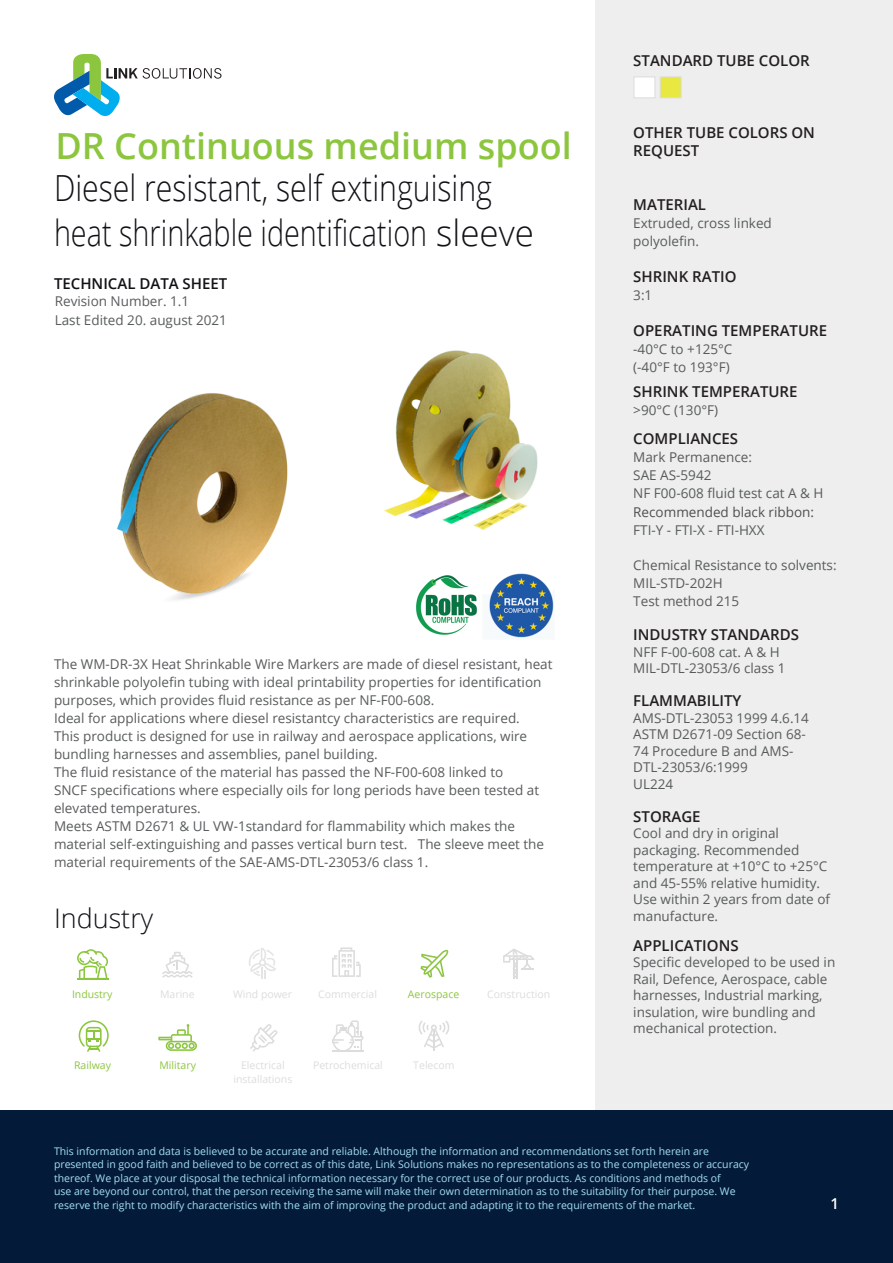
<style>
.page{position:relative;width:893px;height:1263px;background:#fff}
.page>*{position:absolute;margin:0;border:0;box-sizing:border-box;transform-origin:0 0}
.t1{font:300 36px/45px "Open Sans";color:#101216;scale:.84 1}
.t2{font:600 36px "Open Sans";color:#8cc63f}
.t3{font:300 27px "Open Sans";color:#101216}
.t4{font:600 15px/18px "Open Sans";color:#231f20}
.t5{font:600 15px "Open Sans";color:#101216}
.t6{font:600 15px "Open Sans";color:#fff}
.t7{font:13.5px/16.5px "Open Sans";color:#585b5c}
.t8{font:13.5px/18px "Open Sans";color:#4f4f4f}
.t9{font:10.5px/13.5px "Open Sans";color:#a5def6}
.t10{font:10.5px/13.5px "Open Sans";color:#dbdddb;text-align:center}
.t11{font:10.5px "Open Sans";color:#8cc63f}
.t12{font:10.5px "Open Sans";color:#8bc63e}
.s1{color:#585b5c}
</style>
<div class="page">
<div style="left:595px;top:0;width:298px;height:1110px;background:#edeeed"></div>
<div style="left:634px;top:77px;width:21px;height:21px;background:#fff;border:1px solid #dbdddb"></div>
<div style="left:660px;top:77px;width:21px;height:21px;background:#e9e741;border:1px solid #dbdddb"></div>
<svg style="left:77px;top:949px;width:31px;height:29px"></svg>
<hr style="left:77px;top:978px;width:31px;height:1px;background:#8cc63f">
<svg style="left:162px;top:952px;width:31px;height:26px"></svg>
<svg style="left:249px;top:948px;width:27px;height:31px"></svg>
<svg style="left:332px;top:947px;width:29px;height:30px"></svg>
<svg style="left:420px;top:949px;width:29px;height:29px"></svg>
<svg style="left:503px;top:949px;width:31px;height:30px"></svg>
<svg style="left:79px;top:1020px;width:30px;height:32px"></svg>
<svg style="left:158px;top:1024px;width:39px;height:27px"></svg>
<svg style="left:250px;top:1024px;width:28px;height:28px"></svg>
<svg style="left:332px;top:1020px;width:31px;height:32px"></svg>
<hr style="left:433px;top:1030px;width:2px;height:21px;background:#dbdddb">
<svg style="left:418px;top:1020px;width:31px;height:28px"></svg>
<img style="left:489px;top:573px;width:65px;height:65px">
<img style="left:416px;top:575px;width:61px;height:60px">
<img style="left:117px;top:393px;width:171px;height:207px">
<img style="left:384px;top:350px;width:154px;height:180px">
<div style="left:0;top:1111px;width:893px;height:152px;background:#031b38"></div>
<svg style="left:54px;top:54px;width:167px;height:62px"></svg>
<p class="t2" style="left:56px;top:121px;width:518px">DR Continuous medium spool</p>
<p class="t1" style="left:54px;top:164px;width:573px">Diesel resistant, self extinguising heat shrinkable identification sleeve</p>
<p class="t5" style="left:54px;top:273px;width:175px">TECHNICAL DATA SHEET</p>
<p class="t7" style="left:55px;top:293px;width:136px">Revision Number. 1.1</p>
<p class="t7" style="left:55px;top:311px;width:174px">Last Edited 20. august 2021</p>
<p class="t7" style="left:54px;top:655px;width:500px;line-height:18px">The WM-DR-3X Heat Shrinkable Wire Markers are made of diesel resistant, heat shrinkable polyolefin tubing with ideal printability properties for identification purposes, which provides fluid resistance as per NF-F00-608.</p>
<p class="t7" style="left:54px;top:710px;width:467px">Ideal for applications where diesel resistantcy characteristics are required.</p>
<p class="t7" style="left:54px;top:727px;width:475px;line-height:18px">This product is designed for use in railway and aerospace applications, wire bundling harnesses and assemblies, panel building.</p>
<p class="t7" style="left:54px;top:763px;width:487px;line-height:18px">The fluid resistance of the material has passed the NF-F00-608 linked to<br>SNCF specifications where especially oils for long periods have been tested at elevated temperatures.</p>
<p class="t7" style="left:54px;top:817px;width:492px;line-height:18px">Meets ASTM D2671 &amp; UL VW-1standard for flammability which makes the material self-extinguishing and passes vertical burn test. The sleeve meet the material requirements of the SAE-AMS-DTL-23053/6 class 1.</p>
<p class="t3" style="left:54px;top:899px;width:101px">Industry</p>
<p class="t12" style="left:72px;top:987px;width:42px">Industry</p>
<p class="t10" style="left:160px;top:987px;width:36px">Marine</p>
<p class="t10" style="left:233px;top:987px;width:61px">Wind power</p>
<p class="t10" style="left:318px;top:987px;width:60px">Commercial</p>
<p class="t11" style="left:408px;top:987px;width:53px">Aerospace</p>
<p class="t10" style="left:487px;top:987px;width:65px">Construction</p>
<p class="t11" style="left:74px;top:1058px;width:38px">Railway</p>
<p class="t11" style="left:159px;top:1058px;width:38px">Military</p>
<p class="t10" style="left:233px;top:1058px;width:60px">Electrical installations</p>
<p class="t10" style="left:313px;top:1058px;width:71px">Petrochemical</p>
<p class="t10" style="left:413px;top:1058px;width:43px">Telecom</p>
<p class="t4" style="left:633px;top:51px;width:178px">STANDARD TUBE COLOR</p>
<p class="t4" style="left:633px;top:123px;width:183px">OTHER TUBE COLORS ON<br>REQUEST</p>
<p class="t4" style="left:633px;top:195px;width:74px">MATERIAL</p>
<p class="t7" style="left:633px;top:213px;width:140px;line-height:18px">Extruded, cross linked polyolefin.</p>
<p class="t4" style="left:633px;top:267px;width:105px">SHRINK RATIO</p>
<p class="t7" style="left:633px;top:286px;width:21px">3:1</p>
<p class="t4" style="left:633px;top:321px;width:195px">OPERATING TEMPERATURE</p>
<p class="t7" style="left:633px;top:340px;width:101px">-40°C to +125°C</p>
<p class="t7" style="left:633px;top:358px;width:98px">(-40°F to 193°F)</p>
<p class="t4" style="left:633px;top:382px;width:166px">SHRINK TEMPERATURE</p>
<p class="t7" style="left:633px;top:402px;width:86px">&gt;90°C (130°F)</p>
<p class="t4" style="left:633px;top:429px;width:106px">COMPLIANCES</p>
<p class="t7" style="left:633px;top:448px;width:120px">Mark Permanence:</p>
<p class="t7" style="left:633px;top:466px;width:80px">SAE AS-5942</p>
<p class="t7" style="left:633px;top:484px;width:192px">NF F00-608 fluid test cat A &amp; H</p>
<p class="t8" style="left:633px;top:503px;width:182px">Recommended black ribbon:<br><span class="s1">FTI-Y - FTI-X - FTI-HXX</span></p>
<p class="t7" style="left:633px;top:556px;width:205px">Chemical Resistance to solvents:</p>
<p class="t7" style="left:633px;top:574px;width:91px">MIL-STD-202H</p>
<p class="t7" style="left:633px;top:592px;width:108px">Test method 215</p>
<p class="t4" style="left:633px;top:625px;width:167px">INDUSTRY STANDARDS</p>
<p class="t7" style="left:633px;top:643px;width:148px">NFF F-00-608 cat. A &amp; H</p>
<p class="t7" style="left:633px;top:660px;width:154px">MIL-DTL-23053/6 class 1</p>
<p class="t4" style="left:633px;top:691px;width:110px">FLAMMABILITY</p>
<p class="t7" style="left:633px;top:709px;width:177px">AMS-DTL-23053 1999 4.6.14<br>ASTM D2671-09 Section 68-<br>74 Procedure B and AMS-<br>DTL-23053/6:1999</p>
<p class="t7" style="left:633px;top:775px;width:42px">UL224</p>
<p class="t4" style="left:633px;top:807px;width:69px">STORAGE</p>
<p class="t7" style="left:633px;top:825px;width:198px">Cool and dry in original packaging. Recommended temperature at +10°C to +25°C and 45-55% relative humidity.<br>Use within 2 years from date of manufacture.</p>
<p class="t4" style="left:633px;top:936px;width:107px">APPLICATIONS</p>
<p class="t7" style="left:633px;top:954px;width:204px">Specific developed to be used in<br>Rail, Defence, Aerospace, cable harnesses, Industrial marking, insulation, wire bundling and</p>
<p class="t7" style="left:633px;top:1020px;width:145px">mechanical protection.</p>
<p class="t9" style="left:54px;top:1144px;width:697px">This information and data is believed to be accurate and reliable. Although the information and recommendations set forth herein are presented in good faith and believed to be correct as of this date, Link Solutions makes no representations as to the completeness or accuracy thereof. We place at your disposal the technical information necessary for the correct use of our products. As conditions and methods of<br>use are beyond our control, that the person receiving the same will make their own determination as to the suitability for their purpose. We reserve the right to modify characteristics with the aim of improving the product and adapting it to the requirements of the market.</p>
<p class="t6" style="left:830px;top:1193px;width:10px">1</p>
</div>
